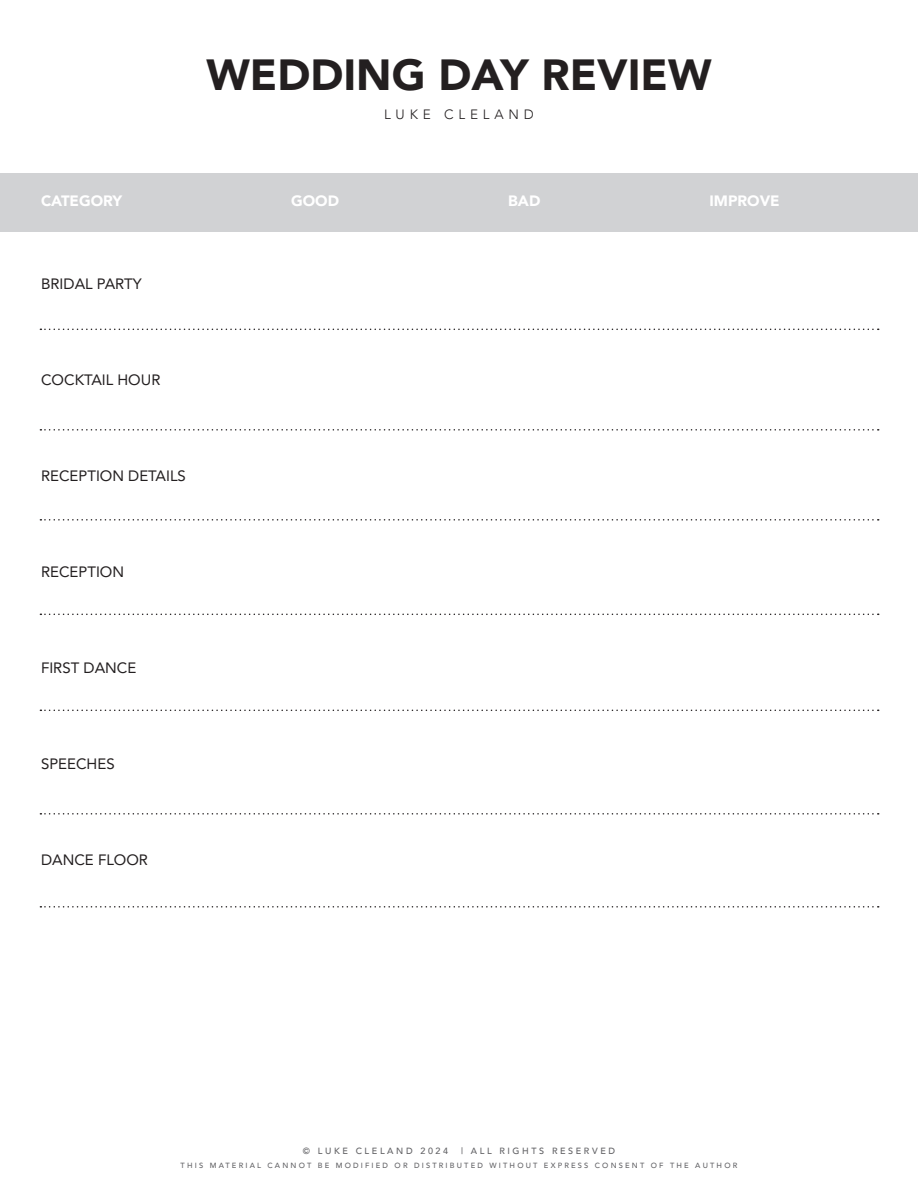
<style>
.page{position:relative;width:918px;height:1188px;background:#fff}
.page>*{position:absolute;margin:0;border:0;box-sizing:border-box;transform-origin:0 0}
.t1{font:900 43.5px "Avenir";color:#231f20}
.t2{font:15px "Avenir";color:#231f20}
.t3{font:900 15px "Avenir";color:#fff}
.t4{font:300 13.5px "Avenir";letter-spacing:.36em;color:#231f20}
.t5{font:500 9px "Avenir";letter-spacing:.29em;color:#636366}
.t6{font:500 7.5px "Avenir";letter-spacing:.29em;color:#636366}
</style>
<div class="page">
<div style="left:0;top:174px;width:918px;height:58px;background:#d1d2d4"></div>
<svg style="left:40px;top:329px;width:839px;height:1px"></svg>
<svg style="left:40px;top:429px;width:839px;height:2px"></svg>
<svg style="left:40px;top:519px;width:839px;height:2px"></svg>
<svg style="left:40px;top:614px;width:839px;height:1px"></svg>
<svg style="left:40px;top:710px;width:839px;height:1px"></svg>
<svg style="left:40px;top:813px;width:839px;height:2px"></svg>
<svg style="left:40px;top:906px;width:839px;height:2px"></svg>
<h1 class="t1" style="left:206px;top:38px;width:507px">WEDDING DAY REVIEW</h1>
<p class="t4" style="left:384px;top:107px;width:151px">LUKE CLELAND</p>
<p class="t3" style="left:41px;top:188px;width:83px">CATEGORY</p>
<p class="t3" style="left:291px;top:188px;width:50px">GOOD</p>
<p class="t3" style="left:508px;top:188px;width:34px">BAD</p>
<p class="t3" style="left:709px;top:188px;width:72px">IMPROVE</p>
<p class="t2" style="left:41px;top:272px;width:102px">BRIDAL PARTY</p>
<p class="t2" style="left:41px;top:368px;width:121px">COCKTAIL HOUR</p>
<p class="t2" style="left:41px;top:464px;width:146px">RECEPTION DETAILS</p>
<p class="t2" style="left:41px;top:560px;width:85px">RECEPTION</p>
<p class="t2" style="left:41px;top:656px;width:97px">FIRST DANCE</p>
<p class="t2" style="left:41px;top:752px;width:75px">SPEECHES</p>
<p class="t2" style="left:41px;top:848px;width:108px">DANCE FLOOR</p>
<p class="t5" style="left:303px;top:1143px;width:147px">© LUKE CLELAND 2024</p>
<p class="t5" style="left:461px;top:1143px;width:156px">| ALL RIGHTS RESERVED</p>
<p class="t6" style="left:181px;top:1158px;width:558px">THIS MATERIAL CANNOT BE MODIFIED OR DISTRIBUTED WITHOUT EXPRESS CONSENT OF THE AUTHOR</p>
</div>
